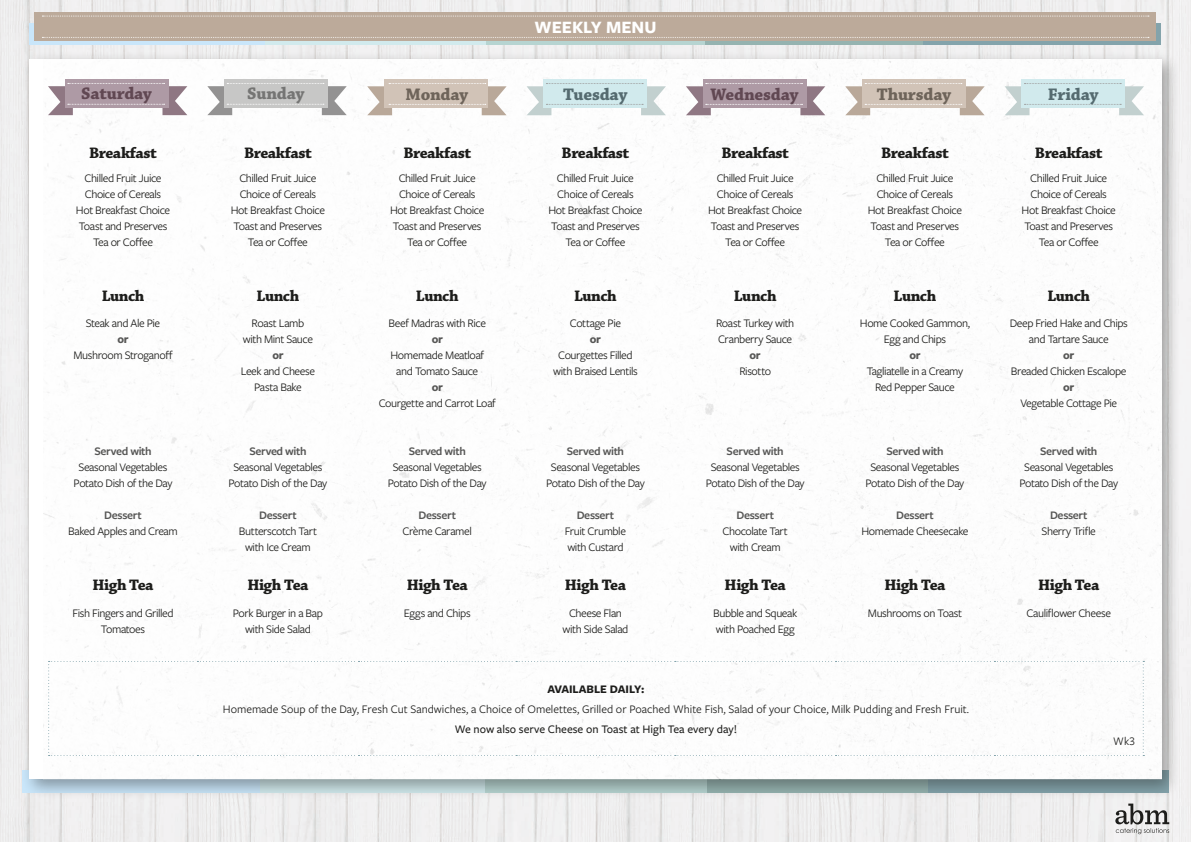
<style>
.page{position:relative;width:1191px;height:842px;background:#fff}
.page>*{position:absolute;margin:0;border:0;box-sizing:border-box;transform-origin:0 0}
.t1{font:700 18px "Freight Sans Pro";color:#fff}
.t2{font:700 17.6px "Chaparral Pro";letter-spacing:-.01em;color:#614853}
.t3{font:700 17.6px "Chaparral Pro";letter-spacing:-.01em;color:#6e645a}
.t4{font:700 17.6px "Chaparral Pro";letter-spacing:-.01em;color:#556b70}
.t5{font:700 17.6px "Chaparral Pro";letter-spacing:-.01em;color:#757574}
.t6{font:700 16px "Chaparral Pro";letter-spacing:-.03em;color:#1d1d1b}
.t7{font:12px/16px "Freight Sans Pro";letter-spacing:-.035em;color:#1d1d1b;text-align:center}
.t8{font:12px "Freight Sans Pro";color:#1d1d1b}
.t9{font:600 12px "Freight Sans Pro";letter-spacing:-.03em;color:#575756}
.t10{font:500 12px "Freight Sans Pro";color:#1d1d1b}
.t11{font:700 12px "Freight Sans Pro";letter-spacing:-.03em;color:#575756}
.t12{font:700 12px "Freight Sans Pro";color:#1d1d1b}
</style>
<div class="page">
<img style="left:0;top:0;width:1191px;height:842px">
<div style="left:21px;top:52px;width:1160px;height:747px;background:#1d1d1b;opacity:.4"></div>
<img style="left:43px;top:60px;width:1118px;height:719px">
<svg style="left:1115px;top:803px;width:54px;height:31px"></svg>
<div style="left:384px;top:79px;width:104px;height:29px;background:#d1c3b7"></div>
<svg style="left:367px;top:83px;width:139px;height:32px"></svg>
<div style="left:543px;top:79px;width:104px;height:29px;background:#d1eaed"></div>
<svg style="left:526px;top:83px;width:140px;height:32px"></svg>
<div style="left:703px;top:79px;width:103px;height:29px;background:#ae9aa5"></div>
<svg style="left:686px;top:83px;width:139px;height:32px"></svg>
<div style="left:862px;top:79px;width:104px;height:29px;background:#d1c3b7"></div>
<svg style="left:845px;top:83px;width:139px;height:32px"></svg>
<div style="left:1021px;top:79px;width:104px;height:29px;background:#d1eaed"></div>
<svg style="left:1004px;top:83px;width:140px;height:32px"></svg>
<div style="left:705px;top:23px;width:218px;height:22px;background:#95b3b0"></div>
<div style="left:923px;top:23px;width:238px;height:22px;background:#83a3ab"></div>
<div style="left:29px;top:23px;width:236px;height:22px;background:#c9e6fa"></div>
<div style="left:265px;top:23px;width:221px;height:22px;background:#d1eaed"></div>
<div style="left:486px;top:23px;width:219px;height:22px;background:#b6d4d1"></div>
<div style="left:34px;top:12px;width:1121px;height:29px;background:#bcaa9a"></div>
<svg style="left:42px;top:37px;width:1107px;height:1px"></svg>
<svg style="left:42px;top:16px;width:1107px;height:1px"></svg>
<svg style="left:48px;top:661px;width:1096px;height:95px"></svg>
<div style="left:65px;top:79px;width:104px;height:29px;background:#ae9aa5"></div>
<svg style="left:48px;top:83px;width:139px;height:32px"></svg>
<div style="left:224px;top:79px;width:104px;height:29px;background:#c7c7c6"></div>
<svg style="left:207px;top:83px;width:140px;height:32px"></svg>
<h2 class="t2" style="left:81px;top:83px;width:72px">Saturday</h2>
<h2 class="t5" style="left:247px;top:83px;width:59px">Sunday</h2>
<h1 class="t1" style="left:534px;top:14px;width:123px">WEEKLY MENU</h1>
<h2 class="t3" style="left:405px;top:84px;width:64px">Monday</h2>
<h2 class="t4" style="left:563px;top:84px;width:66px">Tuesday</h2>
<h2 class="t2" style="left:710px;top:84px;width:90px">Wednesday</h2>
<h2 class="t3" style="left:876px;top:84px;width:76px">Thursday</h2>
<h2 class="t4" style="left:1048px;top:84px;width:52px">Friday</h2>
<h3 class="t6" style="left:89px;top:143px;width:69px">Breakfast</h3>
<h3 class="t6" style="left:244px;top:143px;width:69px">Breakfast</h3>
<h3 class="t6" style="left:403px;top:143px;width:69px">Breakfast</h3>
<h3 class="t6" style="left:561px;top:143px;width:69px">Breakfast</h3>
<h3 class="t6" style="left:721px;top:143px;width:69px">Breakfast</h3>
<h3 class="t6" style="left:881px;top:143px;width:69px">Breakfast</h3>
<h3 class="t6" style="left:1035px;top:143px;width:69px">Breakfast</h3>
<p class="t7" style="left:76px;top:169px;width:96px">Chilled Fruit Juice<br>Choice of Cereals<br>Hot Breakfast Choice<br>Toast and Preserves<br>Tea or Coffee</p>
<p class="t7" style="left:231px;top:169px;width:96px">Chilled Fruit Juice<br>Choice of Cereals<br>Hot Breakfast Choice<br>Toast and Preserves<br>Tea or Coffee</p>
<p class="t7" style="left:390px;top:169px;width:96px">Chilled Fruit Juice<br>Choice of Cereals<br>Hot Breakfast Choice<br>Toast and Preserves<br>Tea or Coffee</p>
<p class="t7" style="left:548px;top:169px;width:96px">Chilled Fruit Juice<br>Choice of Cereals<br>Hot Breakfast Choice<br>Toast and Preserves<br>Tea or Coffee</p>
<p class="t7" style="left:708px;top:169px;width:96px">Chilled Fruit Juice<br>Choice of Cereals<br>Hot Breakfast Choice<br>Toast and Preserves<br>Tea or Coffee</p>
<p class="t7" style="left:867px;top:169px;width:96px">Chilled Fruit Juice<br>Choice of Cereals<br>Hot Breakfast Choice<br>Toast and Preserves<br>Tea or Coffee</p>
<p class="t7" style="left:1021px;top:169px;width:96px">Chilled Fruit Juice<br>Choice of Cereals<br>Hot Breakfast Choice<br>Toast and Preserves<br>Tea or Coffee</p>
<h3 class="t6" style="left:102px;top:286px;width:44px">Lunch</h3>
<h3 class="t6" style="left:257px;top:286px;width:44px">Lunch</h3>
<h3 class="t6" style="left:416px;top:286px;width:44px">Lunch</h3>
<h3 class="t6" style="left:574px;top:286px;width:44px">Lunch</h3>
<h3 class="t6" style="left:734px;top:286px;width:44px">Lunch</h3>
<h3 class="t6" style="left:893px;top:286px;width:44px">Lunch</h3>
<h3 class="t6" style="left:1047px;top:286px;width:44px">Lunch</h3>
<p class="t7" style="left:86px;top:315px;width:76px">Steak and Ale Pie</p>
<p class="t11" style="left:117px;top:331px;width:13px">or</p>
<p class="t7" style="left:73px;top:347px;width:101px">Mushroom Stroganoff</p>
<p class="t7" style="left:388px;top:315px;width:99px">Beef Madras with Rice</p>
<p class="t11" style="left:432px;top:331px;width:13px">or</p>
<p class="t7" style="left:390px;top:347px;width:95px">Homemade Meatloaf and Tomato Sauce</p>
<p class="t11" style="left:432px;top:379px;width:13px">or</p>
<p class="t7" style="left:379px;top:395px;width:118px">Courgette and Carrot Loaf</p>
<p class="t9" style="left:409px;top:443px;width:59px">Served with</p>
<p class="t7" style="left:388px;top:459px;width:100px">Seasonal Vegetables<br>Potato Dish of the Day</p>
<p class="t9" style="left:418px;top:507px;width:39px">Dessert</p>
<p class="t7" style="left:402px;top:523px;width:71px">Crème Caramel</p>
<p class="t7" style="left:1009px;top:315px;width:120px">Deep Fried Hake and Chips and Tartare Sauce</p>
<p class="t11" style="left:1063px;top:347px;width:13px">or</p>
<p class="t7" style="left:1011px;top:363px;width:117px">Breaded Chicken Escalope</p>
<p class="t11" style="left:1063px;top:379px;width:13px">or</p>
<p class="t7" style="left:1020px;top:395px;width:98px">Vegetable Cottage Pie</p>
<p class="t9" style="left:1040px;top:443px;width:59px">Served with</p>
<p class="t7" style="left:1019px;top:459px;width:100px">Seasonal Vegetables<br>Potato Dish of the Day</p>
<p class="t9" style="left:1050px;top:507px;width:39px">Dessert</p>
<p class="t7" style="left:1041px;top:523px;width:56px">Sherry Trifle</p>
<p class="t7" style="left:860px;top:315px;width:112px">Home Cooked Gammon,<br>Egg and Chips</p>
<p class="t11" style="left:909px;top:347px;width:13px">or</p>
<p class="t7" style="left:866px;top:363px;width:98px">Tagliatelle in a Creamy<br>Red Pepper Sauce</p>
<p class="t7" style="left:716px;top:315px;width:80px;text-align:left">Roast Turkey with<br>Cranberry Sauce</p>
<p class="t11" style="left:749px;top:347px;width:13px">or</p>
<p class="t7" style="left:739px;top:363px;width:33px">Risotto</p>
<p class="t7" style="left:243px;top:315px;width:72px">Roast Lamb with Mint Sauce</p>
<p class="t11" style="left:272px;top:347px;width:13px">or</p>
<p class="t7" style="left:241px;top:363px;width:76px">Leek and Cheese<br>Pasta Bake</p>
<p class="t7" style="left:570px;top:315px;width:53px">Cottage Pie</p>
<p class="t11" style="left:590px;top:331px;width:13px">or</p>
<p class="t7" style="left:553px;top:347px;width:86px">Courgettes Filled with Braised Lentils</p>
<p class="t9" style="left:886px;top:443px;width:59px">Served with</p>
<p class="t7" style="left:865px;top:459px;width:100px">Seasonal Vegetables<br>Potato Dish of the Day</p>
<p class="t9" style="left:896px;top:507px;width:39px">Dessert</p>
<p class="t7" style="left:861px;top:523px;width:109px">Homemade Cheesecake</p>
<p class="t9" style="left:726px;top:443px;width:59px">Served with</p>
<p class="t7" style="left:706px;top:459px;width:100px">Seasonal Vegetables<br>Potato Dish of the Day</p>
<p class="t9" style="left:736px;top:507px;width:39px">Dessert</p>
<p class="t7" style="left:722px;top:523px;width:67px">Chocolate Tart with Cream</p>
<p class="t9" style="left:567px;top:443px;width:59px">Served with</p>
<p class="t7" style="left:546px;top:459px;width:100px">Seasonal Vegetables<br>Potato Dish of the Day</p>
<p class="t9" style="left:576px;top:507px;width:39px">Dessert</p>
<p class="t7" style="left:565px;top:523px;width:63px;text-align:left">Fruit Crumble with Custard</p>
<p class="t9" style="left:249px;top:443px;width:59px">Served with</p>
<p class="t7" style="left:228px;top:459px;width:100px">Seasonal Vegetables<br>Potato Dish of the Day</p>
<p class="t9" style="left:259px;top:507px;width:39px">Dessert</p>
<p class="t7" style="left:239px;top:523px;width:80px">Butterscotch Tart with Ice Cream</p>
<p class="t9" style="left:94px;top:443px;width:59px">Served with</p>
<p class="t7" style="left:74px;top:459px;width:100px">Seasonal Vegetables<br>Potato Dish of the Day</p>
<p class="t9" style="left:104px;top:507px;width:39px">Dessert</p>
<p class="t7" style="left:68px;top:523px;width:111px">Baked Apples and Cream</p>
<h3 class="t6" style="left:92px;top:575px;width:63px">High Tea</h3>
<h3 class="t6" style="left:247px;top:575px;width:63px">High Tea</h3>
<h3 class="t6" style="left:407px;top:575px;width:63px">High Tea</h3>
<h3 class="t6" style="left:565px;top:575px;width:63px">High Tea</h3>
<h3 class="t6" style="left:724px;top:575px;width:63px">High Tea</h3>
<h3 class="t6" style="left:884px;top:575px;width:63px">High Tea</h3>
<h3 class="t6" style="left:1038px;top:575px;width:63px">High Tea</h3>
<p class="t7" style="left:72px;top:605px;width:103px">Fish Fingers and Grilled<br>Tomatoes</p>
<p class="t7" style="left:233px;top:605px;width:92px">Pork Burger in a Bap with Side Salad</p>
<p class="t7" style="left:404px;top:605px;width:68px">Eggs and Chips</p>
<p class="t7" style="left:562px;top:605px;width:67px">Cheese Flan with Side Salad</p>
<p class="t7" style="left:713px;top:605px;width:86px;text-align:left">Bubble and Squeak with Poached Egg</p>
<p class="t7" style="left:868px;top:605px;width:96px">Mushrooms on Toast</p>
<p class="t7" style="left:1026px;top:605px;width:86px">Cauliflower Cheese</p>
<p class="t12" style="left:547px;top:680px;width:99px">AVAILABLE DAILY:</p>
<p class="t8" style="left:223px;top:701px;width:748px">Homemade Soup of the Day, Fresh Cut Sandwiches, a Choice of Omelettes, Grilled or Poached White Fish, Salad of your Choice, Milk Pudding and Fresh Fruit.</p>
<p class="t10" style="left:455px;top:721px;width:284px">We now also serve Cheese on Toast at High Tea every day!</p>
<p class="t7" style="left:1113px;top:733px;width:23px">Wk3</p>
</div>
